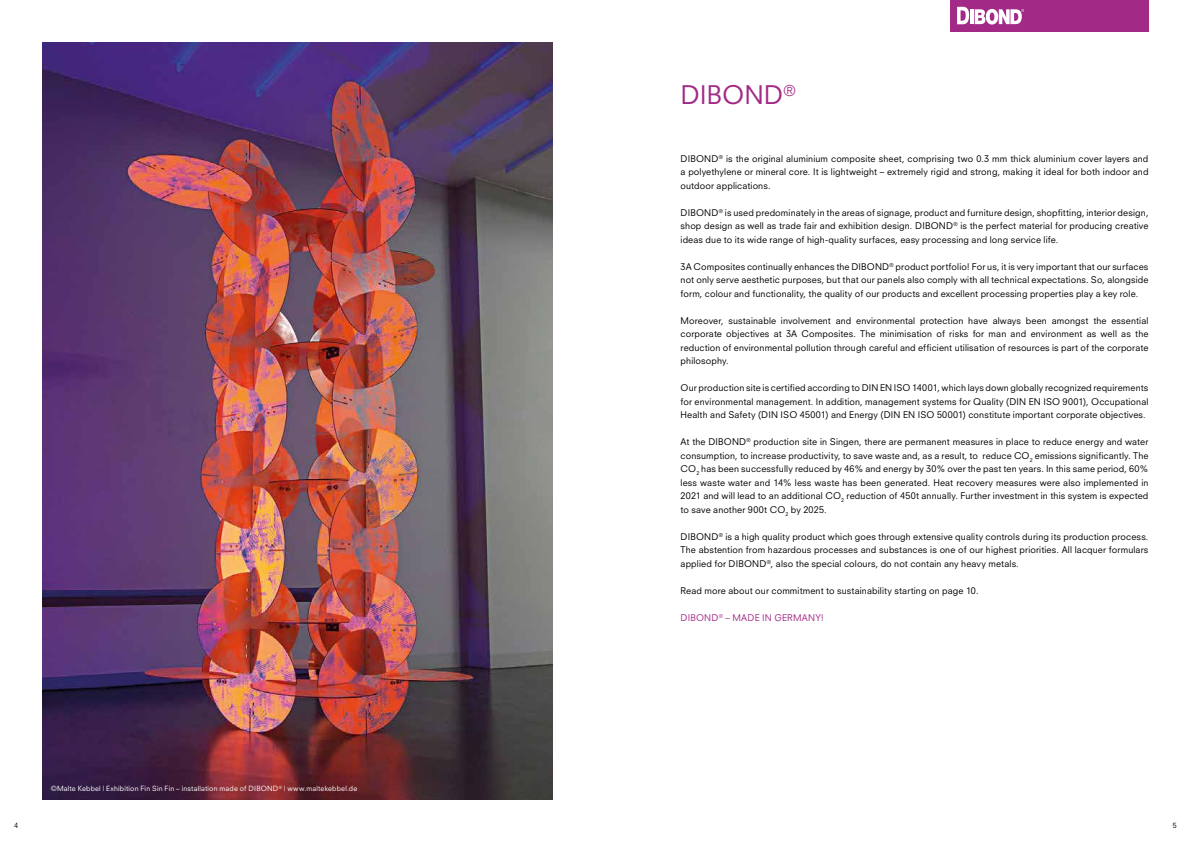
<style>
.page{position:relative;width:1191px;height:842px;background:#fff}
.page>*{position:absolute;margin:0;border:0;box-sizing:border-box;transform-origin:0 0}
.t1{font:25px "Neuzeit SLT Std";color:#a22986}
.t2{font:9px/13.5px "Neuzeit SLT Std";letter-spacing:.015em;color:#000;text-align:justify}
.t3{font:9px "Neuzeit SLT Std";letter-spacing:.02em;color:#a22986}
.t4{font:7px "Neuzeit SLT Std";letter-spacing:.025em;color:#fff}
.t5{font:7px "Neuzeit SLT Std";color:#000}
</style>
<div class="page">
<div style="left:950px;top:0;width:198px;height:31px;background:#a22986"></div>
<svg style="left:957px;top:7px;width:67px;height:18px"></svg>
<img style="left:43px;top:43px;width:510px;height:756px">
<h1 class="t1" style="left:680px;top:79px;width:116px">DIBOND<sup>®</sup></h1>
<p class="t4" style="left:51px;top:784px;width:308px">©Malte Kebbel | Exhibition Fin Sin Fin – installation made of DIBOND<sup>®</sup> | www.maltekebbel.de</p>
<p class="t2" style="left:680px;top:151px;width:469px">DIBOND<sup>®</sup> is the original aluminium composite sheet, comprising two 0.3 mm thick aluminium cover layers and a polyethylene or mineral core. It is lightweight – extremely rigid and strong, making it ideal for both indoor and outdoor applications.</p>
<p class="t2" style="left:680px;top:205px;width:469px">DIBOND<sup>®</sup> is used predominately in the areas of signage, product and furniture design, shopfitting, interior design, shop design as well as trade fair and exhibition design. DIBOND<sup>®</sup> is the perfect material for producing creative ideas due to its wide range of high-quality surfaces, easy processing and long service life.</p>
<p class="t2" style="left:680px;top:259px;width:469px">3A Composites continually enhances the DIBOND<sup>®</sup> product portfolio! For us, it is very important that our surfaces not only serve aesthetic purposes, but that our panels also comply with all technical expectations. So, alongside form, colour and functionality, the quality of our products and excellent processing properties play a key role.</p>
<p class="t2" style="left:680px;top:313px;width:469px">Moreover, sustainable involvement and environmental protection have always been amongst the essential corporate objectives at 3A Composites. The minimisation of risks for man and environment as well as the reduction of environmental pollution through careful and efficient utilisation of resources is part of the corporate philosophy.</p>
<p class="t2" style="left:680px;top:381px;width:469px">Our production site is certified according to DIN EN ISO 14001, which lays down globally recognized requirements for environmental management. In addition, management systems for Quality (DIN EN ISO 9001), Occupational Health and Safety (DIN ISO 45001) and Energy (DIN EN ISO 50001) constitute important corporate objectives.</p>
<p class="t2" style="left:680px;top:435px;width:469px">At the DIBOND<sup>®</sup> production site in Singen, there are permanent measures in place to reduce energy and water consumption, to increase productivity, to save waste and, as a result, to reduce CO<sub>2</sub> emissions significantly. The CO<sub>2</sub> has been successfully reduced by 46% and energy by 30% over the past ten years. In this same period, 60% less waste water and 14% less waste has been generated. Heat recovery measures were also implemented in 2021 and will lead to an additional CO<sub>2</sub> reduction of 450t annually. Further investment in this system is expected to save another 900t CO<sub>2</sub> by 2025.</p>
<p class="t2" style="left:680px;top:529px;width:469px">DIBOND<sup>®</sup> is a high quality product which goes through extensive quality controls during its production process.<br>The abstention from hazardous processes and substances is one of our highest priorities. All lacquer formulars applied for DIBOND<sup>®</sup>, also the special colours, do not contain any heavy metals.</p>
<p class="t2" style="left:680px;top:583px;width:299px">Read more about our commitment to sustainability starting on page 10.</p>
<p class="t3" style="left:680px;top:612px;width:145px">DIBOND<sup>®</sup> – MADE IN GERMANY!</p>
<p class="t5" style="left:14px;top:821px;width:5px">4</p>
<p class="t5" style="left:1172px;top:821px;width:5px">5</p>
</div>
